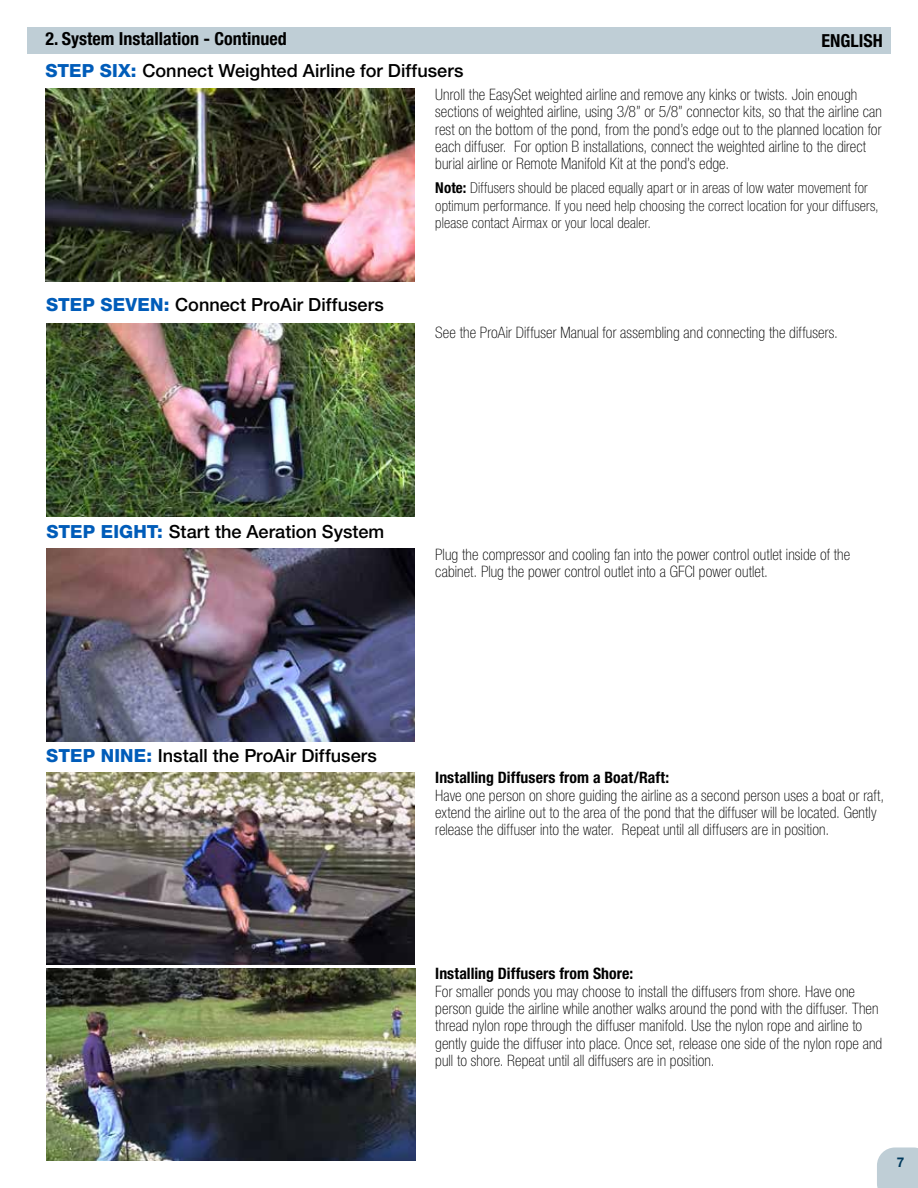
<style>
.page{position:relative;width:918px;height:1188px;background:#fff}
.page>*{position:absolute;margin:0;border:0;box-sizing:border-box;transform-origin:0 0}
.t1{font:500 18.15px "Helvetica Neue LT Pro";color:#000}
.t2{font:700 condensed 18px "Helvetica Neue LT Pro";color:#000}
.t3{font:100 condensed 15.75px/17.4px "Helvetica Neue LT Pro";letter-spacing:.005em;color:#000}
.t4{font:700 condensed 15.75px "Helvetica Neue LT Pro";letter-spacing:.005em;color:#000}
.t5{font:100 condensed 15px/17.4px "Helvetica Neue LT Pro";letter-spacing:.01em;color:#000}
.t6{font:700 13.5px "Helvetica Neue LT Pro";color:#003a5d}
.s1{font-weight:800;color:#005cb9}
.s2{font-weight:700}
</style>
<div class="page">
<div style="left:27px;top:27px;width:864px;height:27px;background:#bfced6"></div>
<img style="left:46px;top:324px;width:369px;height:193px">
<img style="left:46px;top:772px;width:369px;height:193px">
<img style="left:47px;top:968px;width:368px;height:193px">
<img style="left:46px;top:549px;width:369px;height:192px">
<img style="left:46px;top:89px;width:368px;height:192px">
<div style="left:877px;top:1148px;width:41px;height:40px;background:#bfced6"></div>
<p class="t2" style="left:45px;top:28px;width:243px">2. System Installation - Continued</p>
<p class="t2" style="left:822px;top:30px;width:63px">ENGLISH</p>
<p class="t1" style="left:45px;top:59px;width:420px"><span class="s1">STEP SIX:</span> Connect Weighted Airline for Diffusers</p>
<p class="t1" style="left:46px;top:293px;width:339px"><span class="s1">STEP SEVEN:</span> Connect ProAir Diffusers</p>
<p class="t3" style="left:435px;top:86px;width:448px">Unroll the EasySet weighted airline and remove any kinks or twists. Join enough sections of weighted airline, using 3/8” or 5/8” connector kits, so that the airline can rest on the bottom of the pond, from the pond’s edge out to the planned location for each diffuser. For option B installations, connect the weighted airline to the direct burial airline or Remote Manifold Kit at the pond’s edge.</p>
<p class="t5" style="left:435px;top:179px;width:445px"><span class="s2">Note:</span> Diffusers should be placed equally apart or in areas of low water movement for optimum performance. If you need help choosing the correct location for your diffusers, please contact Airmax or your local dealer.</p>
<p class="t3" style="left:435px;top:323px;width:404px">See the ProAir Diffuser Manual for assembling and connecting the diffusers.</p>
<p class="t1" style="left:46px;top:521px;width:339px"><span class="s1">STEP EIGHT:</span> Start the Aeration System</p>
<p class="t3" style="left:435px;top:546px;width:416px">Plug the compressor and cooling fan into the power control outlet inside of the cabinet. Plug the power control outlet into a GFCI power outlet.</p>
<p class="t1" style="left:46px;top:744px;width:332px"><span class="s1">STEP NINE:</span> Install the ProAir Diffusers</p>
<p class="t4" style="left:435px;top:768px;width:235px">Installing Diffusers from a Boat/Raft:</p>
<p class="t3" style="left:435px;top:786px;width:450px">Have one person on shore guiding the airline as a second person uses a boat or raft, extend the airline out to the area of the pond that the diffuser will be located. Gently release the diffuser into the water. Repeat until all diffusers are in position.</p>
<p class="t4" style="left:435px;top:964px;width:200px">Installing Diffusers from Shore:</p>
<p class="t3" style="left:435px;top:982px;width:449px">For smaller ponds you may choose to install the diffusers from shore. Have one person guide the airline while another walks around the pond with the diffuser. Then thread nylon rope through the diffuser manifold. Use the nylon rope and airline to gently guide the diffuser into place. Once set, release one side of the nylon rope and pull to shore. Repeat until all diffusers are in position.</p>
<p class="t6" style="left:897px;top:1154px;width:9px">7</p>
</div>
